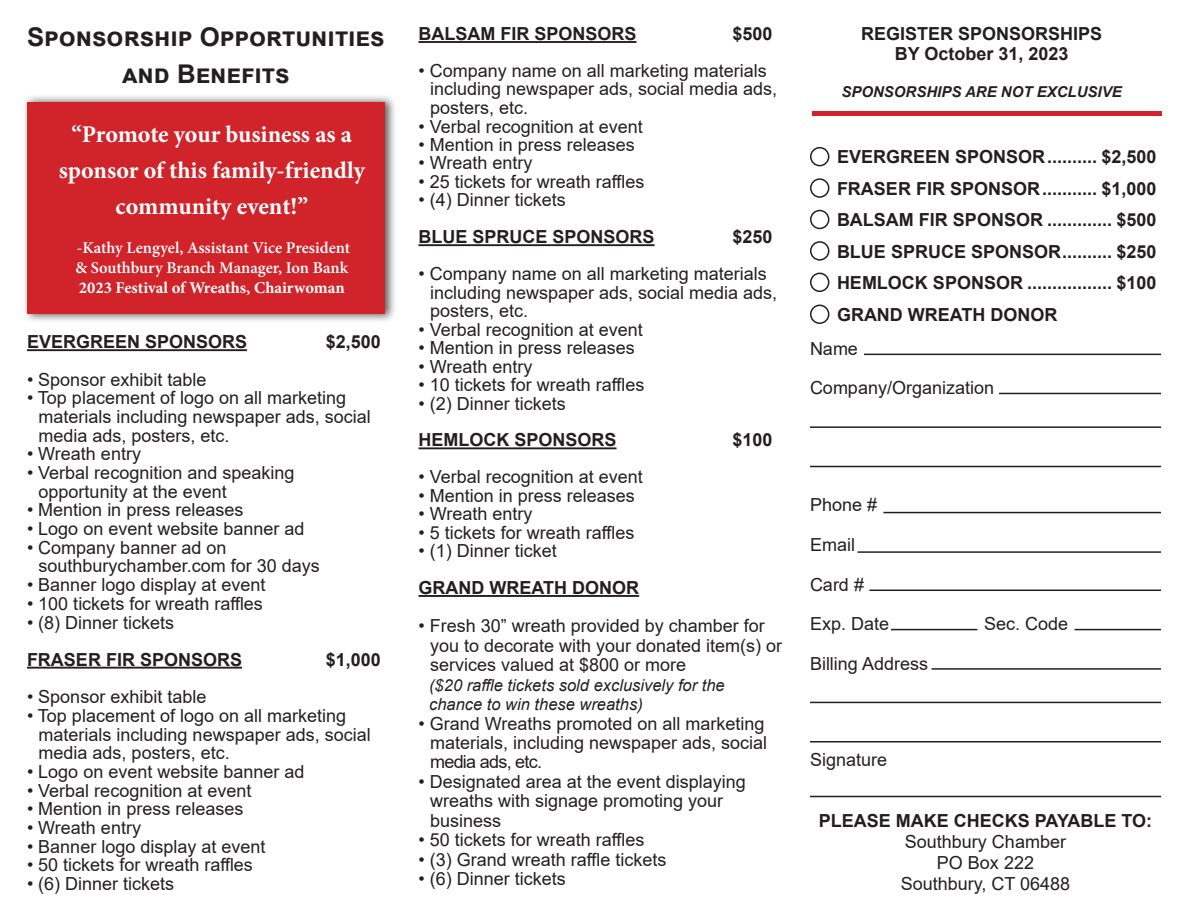
<style>
.page{position:relative;width:1188px;height:918px;background:#fff}
.page>*{position:absolute;margin:0;border:0;box-sizing:border-box;transform-origin:0 0}
.t1{font:700 25.8px/37.5px "Arial";color:#231f20;text-align:center}
.t2{font:700 24px/36px "Minion Pro";letter-spacing:-.01em;color:#fff;text-align:center}
.t3{font:18px/18.8px "Arial";color:#231f20}
.t4{font:700 18px/31.5px "Arial";color:#231f20;text-align:center}
.t5{font:600 16.5px/19.8px "Minion Pro";letter-spacing:-.005em;color:#fff}
.t6{font:italic 16.5px/19.5px "Arial";color:#231f20}
.t7{font:700 16.5px "Minion Pro";color:#fff}
.t8{font:italic 700 15px "Arial";color:#231f20}
</style>
<div class="page">
<hr style="left:27px;top:349px;width:220px;height:2px;background:#231f20">
<hr style="left:27px;top:667px;width:215px;height:2px;background:#231f20">
<hr style="left:418px;top:41px;width:219px;height:2px;background:#231f20">
<hr style="left:418px;top:244px;width:237px;height:2px;background:#231f20">
<hr style="left:418px;top:447px;width:199px;height:2px;background:#231f20">
<hr style="left:418px;top:595px;width:221px;height:2px;background:#231f20">
<div style="left:812px;top:111px;width:350px;height:5px;background:#d1232a"></div>
<div style="left:810px;top:147px;width:19px;height:19px;border:2px solid #231f20;border-radius:50%"></div>
<div style="left:810px;top:178px;width:19px;height:20px;border:2px solid #231f20;border-radius:50%"></div>
<div style="left:810px;top:210px;width:19px;height:19px;border:2px solid #231f20;border-radius:50%"></div>
<div style="left:810px;top:241px;width:19px;height:20px;border:2px solid #231f20;border-radius:50%"></div>
<div style="left:810px;top:273px;width:19px;height:19px;border:2px solid #231f20;border-radius:50%"></div>
<div style="left:810px;top:305px;width:19px;height:19px;border:2px solid #231f20;border-radius:50%"></div>
<hr style="left:864px;top:354px;width:297px;height:1px;background:#231f20">
<hr style="left:883px;top:512px;width:278px;height:1px;background:#231f20">
<hr style="left:858px;top:551px;width:303px;height:2px;background:#231f20">
<hr style="left:869px;top:590px;width:292px;height:1px;background:#231f20">
<hr style="left:932px;top:668px;width:229px;height:2px;background:#231f20">
<hr style="left:810px;top:702px;width:351px;height:1px;background:#231f20">
<hr style="left:810px;top:741px;width:351px;height:1px;background:#231f20">
<hr style="left:999px;top:393px;width:162px;height:1px;background:#231f20">
<hr style="left:891px;top:629px;width:86px;height:1px;background:#231f20">
<hr style="left:1075px;top:629px;width:86px;height:1px;background:#231f20">
<hr style="left:810px;top:426px;width:351px;height:2px;background:#231f20">
<hr style="left:810px;top:796px;width:351px;height:1px;background:#231f20">
<hr style="left:810px;top:466px;width:351px;height:1px;background:#231f20">
<div style="left:22px;top:94px;width:375px;height:229px;background:#231f20;opacity:.75"></div>
<div style="left:27px;top:103px;width:358px;height:211px;background:#d1232a"></div>
<h1 class="t1" style="left:27px;top:18px;width:359px">Sponsorship Opportunities and Benefits</h1>
<p class="t4" style="left:418px;top:18px;width:220px">BALSAM FIR SPONSORS</p>
<p class="t4" style="left:732px;top:18px;width:42px">$500</p>
<p class="t3" style="left:430px;top:61px;width:349px;text-indent:-12px">• Company name on all marketing materials including newspaper ads, social media ads, posters, etc.</p>
<p class="t3" style="left:418px;top:117px;width:226px">• Verbal recognition at event</p>
<p class="t3" style="left:418px;top:135px;width:218px">• Mention in press releases</p>
<p class="t3" style="left:418px;top:154px;width:116px">• Wreath entry</p>
<p class="t3" style="left:418px;top:172px;width:227px">• 25 tickets for wreath raffles</p>
<p class="t3" style="left:418px;top:191px;width:149px">• (4) Dinner tickets</p>
<p class="t4" style="left:418px;top:221px;width:238px">BLUE SPRUCE SPONSORS</p>
<p class="t4" style="left:732px;top:221px;width:42px">$250</p>
<p class="t3" style="left:430px;top:264px;width:349px;text-indent:-12px">• Company name on all marketing materials including newspaper ads, social media ads, posters, etc.</p>
<p class="t3" style="left:418px;top:320px;width:226px">• Verbal recognition at event</p>
<p class="t3" style="left:418px;top:338px;width:218px">• Mention in press releases</p>
<p class="t3" style="left:418px;top:357px;width:116px">• Wreath entry</p>
<p class="t3" style="left:418px;top:375px;width:227px">• 10 tickets for wreath raffles</p>
<p class="t3" style="left:418px;top:394px;width:149px">• (2) Dinner tickets</p>
<p class="t4" style="left:418px;top:425px;width:200px">HEMLOCK SPONSORS</p>
<p class="t4" style="left:732px;top:425px;width:42px">$100</p>
<p class="t3" style="left:418px;top:468px;width:226px">• Verbal recognition at event</p>
<p class="t3" style="left:418px;top:486px;width:218px">• Mention in press releases</p>
<p class="t3" style="left:418px;top:504px;width:116px">• Wreath entry</p>
<p class="t3" style="left:418px;top:523px;width:217px">• 5 tickets for wreath raffles</p>
<p class="t3" style="left:418px;top:541px;width:140px">• (1) Dinner ticket</p>
<p class="t4" style="left:418px;top:572px;width:222px">GRAND WREATH DONOR</p>
<p class="t3" style="left:430px;top:616px;width:354px;line-height:19.5px;text-indent:-12px">• Fresh 30” wreath provided by chamber for you to decorate with your donated item(s) or services valued at $800 or more</p>
<p class="t6" style="left:429px;top:675px;width:297px">($20 raffle tickets sold exclusively for the chance to win these wreaths)</p>
<p class="t3" style="left:430px;top:713px;width:339px;line-height:19.5px;text-indent:-12px">• Grand Wreaths promoted on all marketing materials, including newspaper ads, social media ads, etc.</p>
<p class="t3" style="left:430px;top:772px;width:317px;line-height:19.5px;text-indent:-12px">• Designated area at the event displaying wreaths with signage promoting your business</p>
<p class="t3" style="left:418px;top:831px;width:227px">• 50 tickets for wreath raffles</p>
<p class="t3" style="left:418px;top:850px;width:249px">• (3) Grand wreath raffle tickets</p>
<p class="t3" style="left:418px;top:870px;width:149px">• (6) Dinner tickets</p>
<h2 class="t2" style="left:59px;top:116px;width:308px">“Promote your business as a sponsor of this family-friendly community event!”</h2>
<p class="t5" style="left:75px;top:238px;width:276px">-Kathy Lengyel, Assistant Vice President &amp; Southbury Branch Manager, Ion Bank</p>
<p class="t7" style="left:79px;top:276px;width:267px">2023 Festival of Wreaths, Chairwoman</p>
<p class="t4" style="left:27px;top:326px;width:222px">EVERGREEN SPONSORS</p>
<p class="t4" style="left:326px;top:326px;width:57px">$2,500</p>
<p class="t3" style="left:27px;top:370px;width:181px">• Sponsor exhibit table</p>
<p class="t3" style="left:38px;top:389px;width:334px;text-indent:-11px">• Top placement of logo on all marketing materials including newspaper ads, social media ads, posters, etc.</p>
<p class="t3" style="left:27px;top:445px;width:116px">• Wreath entry</p>
<p class="t3" style="left:39px;top:463px;width:257px;text-indent:-12px">• Verbal recognition and speaking opportunity at the event</p>
<p class="t3" style="left:27px;top:501px;width:218px">• Mention in press releases</p>
<p class="t3" style="left:27px;top:519px;width:279px">• Logo on event website banner ad</p>
<p class="t3" style="left:39px;top:538px;width:283px;text-indent:-12px">• Company banner ad on southburychamber.com for 30 days</p>
<p class="t3" style="left:27px;top:575px;width:240px">• Banner logo display at event</p>
<p class="t3" style="left:27px;top:594px;width:237px">• 100 tickets for wreath raffles</p>
<p class="t3" style="left:27px;top:613px;width:149px">• (8) Dinner tickets</p>
<p class="t4" style="left:27px;top:644px;width:217px">FRASER FIR SPONSORS</p>
<p class="t4" style="left:326px;top:644px;width:57px">$1,000</p>
<p class="t3" style="left:27px;top:687px;width:181px">• Sponsor exhibit table</p>
<p class="t3" style="left:39px;top:706px;width:334px;text-indent:-12px">• Top placement of logo on all marketing materials including newspaper ads, social media ads, posters, etc.</p>
<p class="t3" style="left:27px;top:762px;width:279px">• Logo on event website banner ad</p>
<p class="t3" style="left:27px;top:781px;width:226px">• Verbal recognition at event</p>
<p class="t3" style="left:27px;top:800px;width:218px">• Mention in press releases</p>
<p class="t3" style="left:27px;top:818px;width:116px">• Wreath entry</p>
<p class="t3" style="left:27px;top:837px;width:240px">• Banner logo display at event</p>
<p class="t3" style="left:27px;top:856px;width:227px">• 50 tickets for wreath raffles</p>
<p class="t3" style="left:27px;top:874px;width:149px">• (6) Dinner tickets</p>
<p class="t4" style="left:861px;top:24px;width:243px;line-height:19.5px">REGISTER SPONSORSHIPS<br>BY October 31, 2023</p>
<p class="t8" style="left:841px;top:82px;width:282px">SPONSORSHIPS ARE NOT EXCLUSIVE</p>
<p class="t4" style="left:837px;top:141px;width:321px;text-align:justify">EVERGREEN SPONSOR.......... $2,500<br>FRASER FIR SPONSOR........... $1,000<br>BALSAM FIR SPONSOR ............. $500<br>BLUE SPRUCE SPONSOR.......... $250<br>HEMLOCK SPONSOR ................. $100<br>GRAND WREATH DONOR</p>
<p class="t3" style="left:810px;top:339px;width:50px">Name</p>
<p class="t3" style="left:810px;top:379px;width:186px">Company/Organization</p>
<p class="t3" style="left:810px;top:485px;width:69px;line-height:39.2px">Phone #<br>Email</p>
<p class="t3" style="left:810px;top:575px;width:56px">Card #</p>
<p class="t3" style="left:810px;top:615px;width:81px">Exp. Date</p>
<p class="t3" style="left:984px;top:615px;width:86px">Sec. Code</p>
<p class="t3" style="left:810px;top:654px;width:120px">Billing Address</p>
<p class="t3" style="left:810px;top:750px;width:79px">Signature</p>
<p class="t4" style="left:819px;top:805px;width:335px">PLEASE MAKE CHECKS PAYABLE TO:</p>
<p class="t3" style="left:901px;top:831px;width:171px;line-height:21px;text-align:center">Southbury Chamber<br>PO Box 222<br>Southbury, CT 06488</p>
</div>
